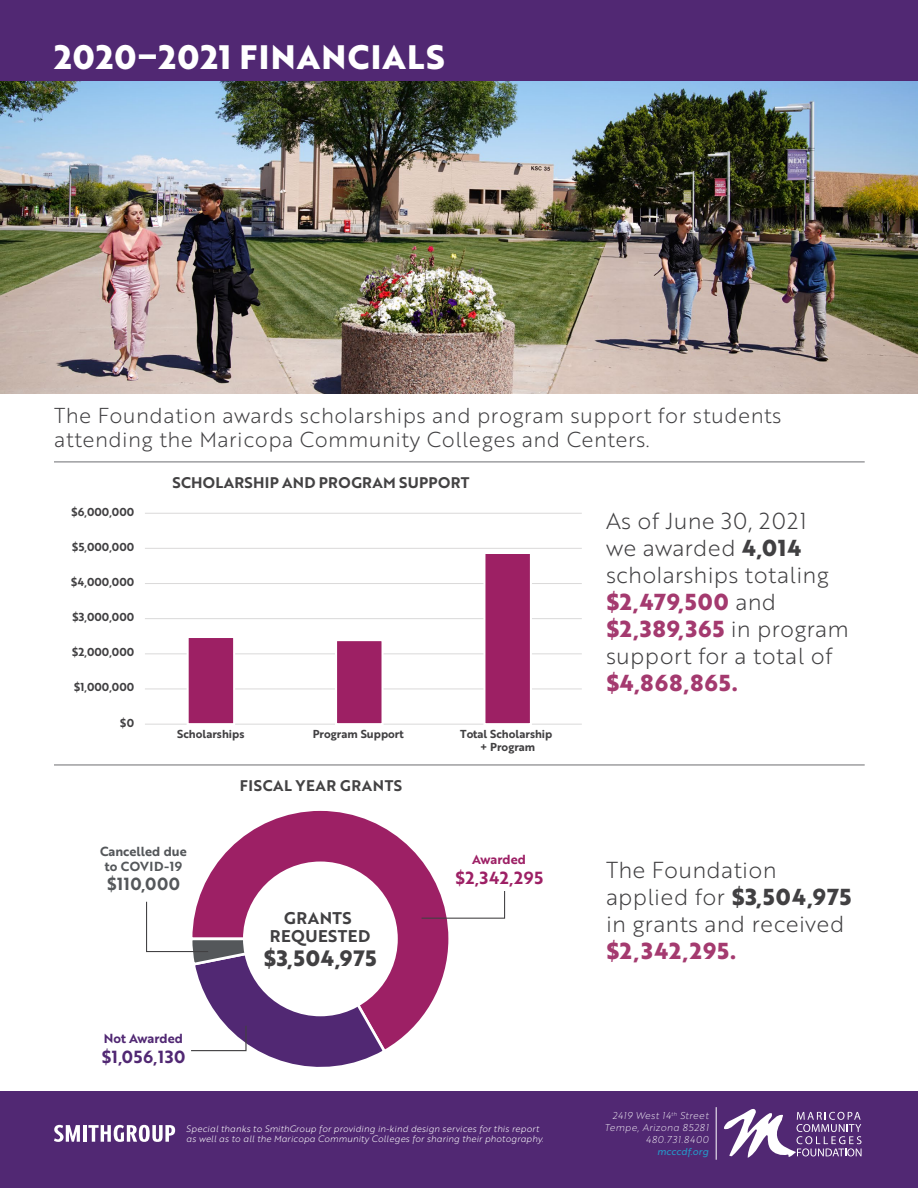
<style>
.page{position:relative;width:918px;height:1188px;background:#fff}
.page>*{position:absolute;margin:0;border:0;box-sizing:border-box;transform-origin:0 0}
.t1{font:700 33px "Brother 1816 Extra";letter-spacing:.04em;color:#fff}
.t2{font:22.5px/27px "Brother 1816 Light";letter-spacing:.01em;color:#414042}
.t3{font:700 22.5px/27px "Brother 1816 Extra";letter-spacing:.05em;color:#a43a6f}
.t4{font:700 21.6px "Brother 1816 Extra";letter-spacing:.04em;color:#414042}
.t5{font:21px/24px "Brother 1816 Light";letter-spacing:.02em;color:#414042}
.t6{font:17.1px "Brother 1816 Bold";letter-spacing:.04em;color:#9d2065}
.t7{font:17.1px "Brother 1816 Bold";letter-spacing:.04em;color:#512873}
.t8{font:17.1px "Brother 1816 Bold";letter-spacing:.04em;color:#54575a}
.t9{font:16.5px/17.4px "Brother 1816 Bold";color:#414042;text-align:center}
.t10{font:15px "Brother 1816 Bold";letter-spacing:.02em;color:#434243}
.t11{font:15px "Brother 1816 Bold";letter-spacing:.04em;color:#434243}
.t12{font:12.75px/14.2px "Brother 1816 Bold";color:#54575a;text-align:center}
.t13{font:12.75px "Brother 1816 Bold";color:#512873}
.t14{font:12.75px "Brother 1816 Bold";color:#9d2065}
.t15{font:11.25px/13.5px "Brother 1816 Bold";color:#414042;text-align:center}
.t16{font:9.6px/12.1px "Brother 1816 Thin Italic";letter-spacing:.055em;color:#fff;text-align:right}
.t17{font:9.6px "Brother 1816 Regular Italic";letter-spacing:.01em;color:#249aca}
.t18{font:9px/10.5px "Brother 1816 Light Italic";letter-spacing:.01em;color:#fff}
.s1{font-family:"Brother 1816 Extra";font-weight:700}
.s2{font-family:"Brother 1816 Light";font-weight:400;color:#414042}
</style>
<div class="page">
<img style="left:0;top:80px;width:918px;height:313px">
<div style="left:0;top:1091px;width:918px;height:97px;background:#512873"></div>
<hr style="left:145px;top:513px;width:437px;height:1px;background:#dad9d9">
<hr style="left:145px;top:548px;width:437px;height:1px;background:#dad9d9">
<hr style="left:145px;top:583px;width:437px;height:1px;background:#dad9d9">
<hr style="left:145px;top:618px;width:437px;height:1px;background:#dad9d9">
<hr style="left:145px;top:654px;width:437px;height:1px;background:#dad9d9">
<hr style="left:145px;top:689px;width:437px;height:1px;background:#dad9d9">
<hr style="left:145px;top:724px;width:437px;height:1px;background:#dad9d9">
<svg style="left:186px;top:554px;width:347px;height:171px"></svg>
<svg style="left:198px;top:810px;width:251px;height:238px"></svg>
<div style="left:243px;top:862px;width:155px;height:154px;background:#fff;border-radius:50%"></div>
<svg style="left:420px;top:890px;width:86px;height:29px"></svg>
<svg style="left:146px;top:901px;width:242px;height:166px"></svg>
<hr style="left:54px;top:765px;width:811px;height:1px;background:#6d6e71">
<hr style="left:54px;top:462px;width:811px;height:1px;background:#6d6e71">
<div style="left:0;top:0;width:918px;height:80px;background:#512873"></div>
<hr style="left:83px;top:1125px;width:3px;height:17px;background:#fff">
<svg style="left:88px;top:1125px;width:87px;height:17px"></svg>
<svg style="left:54px;top:1125px;width:26px;height:17px"></svg>
<svg style="left:724px;top:1109px;width:138px;height:49px"></svg>
<hr style="left:716px;top:1107px;width:1px;height:53px;background:#fff">
<h1 class="t1" style="left:54px;top:32px;width:392px">2020–2021 FINANCIALS</h1>
<h3 class="t5" style="left:54px;top:403px;width:729px">The Foundation awards scholarships and program support for students attending the Maricopa Community Colleges and Centers.</h3>
<h3 class="t10" style="left:172px;top:471px;width:299px">SCHOLARSHIP AND PROGRAM SUPPORT</h3>
<p class="t15" style="left:71px;top:504px;width:65px">$6,000,000</p>
<p class="t15" style="left:72px;top:540px;width:64px">$5,000,000</p>
<p class="t15" style="left:71px;top:575px;width:65px">$4,000,000</p>
<p class="t15" style="left:72px;top:610px;width:64px">$3,000,000</p>
<p class="t15" style="left:72px;top:645px;width:64px">$2,000,000</p>
<p class="t15" style="left:74px;top:680px;width:62px">$1,000,000</p>
<p class="t15" style="left:120px;top:715px;width:16px">$0</p>
<p class="t15" style="left:177px;top:727px;width:69px">Scholarships</p>
<p class="t15" style="left:313px;top:727px;width:93px">Program Support</p>
<p class="t15" style="left:460px;top:727px;width:94px">Total Scholarship + Program</p>
<h3 class="t11" style="left:240px;top:774px;width:164px">FISCAL YEAR GRANTS</h3>
<h3 class="t12" style="left:100px;top:844px;width:88px">Cancelled due to COVID-19</h3>
<h3 class="t8" style="left:107px;top:871px;width:75px">$110,000</h3>
<h3 class="t13" style="left:104px;top:1029px;width:81px">Not Awarded</h3>
<h3 class="t7" style="left:101px;top:1044px;width:85px">$1,056,130</h3>
<h3 class="t9" style="left:270px;top:909px;width:102px">GRANTS<br>REQUESTED</h3>
<h3 class="t4" style="left:264px;top:942px;width:115px">$3,504,975</h3>
<h3 class="t14" style="left:472px;top:850px;width:55px">Awarded</h3>
<h3 class="t6" style="left:455px;top:865px;width:90px">$2,342,295</h3>
<p class="t18" style="left:186px;top:1123px;width:359px">Special thanks to SmithGroup for providing in-kind design services for this report as well as to all the Maricopa Community Colleges for sharing their photography.</p>
<h2 class="t2" style="left:606px;top:506px;width:224px">As of June 30, 2021 we awarded <span class="s1">4,014 </span>scholarships totaling</h2>
<h2 class="t3" style="left:606px;top:587px;width:244px">$2,479,500 <span class="s2">and </span>$2,389,365 <span class="s2">in program</span></h2>
<h2 class="t2" style="left:606px;top:641px;width:228px">support for a total of</h2>
<h2 class="t3" style="left:606px;top:668px;width:133px">$4,868,865.</h2>
<h2 class="t2" style="left:606px;top:856px;width:247px">The Foundation applied for <span class="s1">$3,504,975 </span>in grants and received</h2>
<h2 class="t3" style="left:606px;top:937px;width:132px">$2,342,295.</h2>
<p class="t16" style="left:605px;top:1109px;width:106px">2419 West 14<sup>th</sup> Street<br>Tempe, Arizona 85281<br>480.731.8400</p>
<p class="t17" style="left:657px;top:1144px;width:53px">mcccdf.org</p>
</div>
